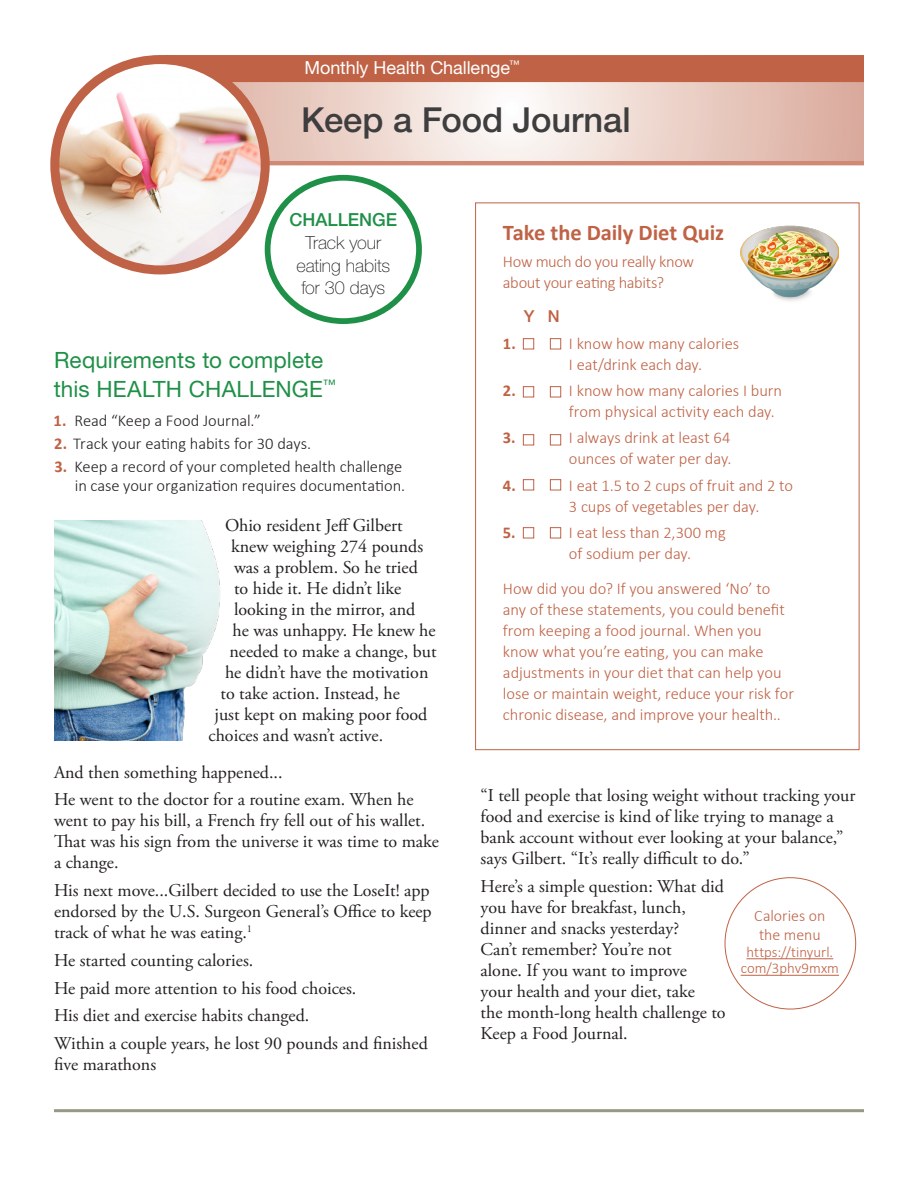
<style>
.page{position:relative;width:918px;height:1188px;background:#fff}
.page>*{position:absolute;margin:0;border:0;box-sizing:border-box;transform-origin:0 0}
.HC_TITLE{font:500 34.5px "Helvetica Neue LT Std";letter-spacing:-.005em;color:#3e3e3f}
.t1{font:22.5px/28.5px "Helvetica Neue LT Std";letter-spacing:.005em;color:#1f9047}
.Subhead{font:700 22.5px "Calibri";letter-spacing:-.005em;color:#bf6245}
.t2{font:18px/21px "Adobe Garamond Pro";color:#231f20}
.HC_Circle_Text{font:100 18px/22.5px "Helvetica Neue LT Std";letter-spacing:-.005em;color:#231f20;text-align:center}
.t3{font:18px "Helvetica Neue LT Std";letter-spacing:-.005em;color:#fff}
.t4{font:500 18px "Helvetica Neue LT Std";color:#1f9047}
.Sidebar_number_bulle{font:300 16.5px/21px "Calibri";letter-spacing:-.005em;color:#bf6245}
.t5{font:300 16.5px/19.5px "Calibri";letter-spacing:-.005em;color:#231f20;text-align:right}
.Subhead-2{font:300 16.5px/21px "Calibri";letter-spacing:-.02em;color:#bf6245}
.t6{font:700 16.5px "Calibri";color:#bf6245}
.Subhead-3{font:500 16.5px "Helvetica Neue LT Std";color:#bf6245}
.circle_text{font:300 16.05px/19px "Calibri";color:#bf6245}
.circle_text-2{font:300 15px/16.5px "Calibri";color:#bf6245;text-align:center}
.s1{font-weight:700;color:#bf6245}
</style>
<div class="page">
<hr style="left:54px;top:1109px;width:810px;height:3px;background:#979885">
<svg style="left:270px;top:160px;width:594px;height:5px;fill:#cf8974"></svg>
<svg style="left:225px;top:82px;width:639px;height:78px"></svg>
<div style="left:164px;top:55px;width:700px;height:27px;background:#bf6245"></div>
<div style="left:265px;top:175px;width:157px;height:149px;border:6px solid #1f9047;border-radius:50%"></div>
<img style="left:55px;top:60px;width:210px;height:210px;border-radius:105px">
<div style="left:50px;top:55px;width:220px;height:219px;border:9px solid #bf6245;border-radius:50%"></div>
<img style="left:54px;top:521px;width:166px;height:220px">
<img style="left:740px;top:202px;width:99px;height:99px">
<hr style="left:746px;top:958px;width:87px;height:1px;background:#bf6245">
<hr style="left:741px;top:975px;width:98px;height:1px;background:#bf6245">
<p class="t3" style="left:305px;top:56px;width:216px">Monthly Health Challenge<sup>™</sup></p>
<p class="HC_TITLE" style="left:301px;top:100px;width:331px">Keep a Food Journal</p>
<p class="t4" style="left:289px;top:208px;width:109px">CHALLENGE</p>
<p class="HC_Circle_Text" style="left:296px;top:231px;width:95px">Track your eating habits for 30 days</p>
<p class="t1" style="left:54px;top:346px;width:284px">Requirements to complete this HEALTH CHALLENGE<sup>™</sup></p>
<p class="t5" style="left:54px;top:411px;width:209px"><span class="s1">1.</span> Read “Keep a Food Journal.”</p>
<p class="t5" style="left:54px;top:433px;width:258px"><span class="s1">2.</span> Track your eating habits for 30 days.</p>
<p class="t5" style="left:55px;top:456px;width:352px"><span class="s1">3.</span> Keep a record of your completed health challenge in case your organization requires documentation.</p>
<p class="t2" style="left:225px;top:515px;width:179px">Ohio resident Jeff Gilbert</p>
<p class="t2" style="left:231px;top:536px;width:194px">knew weighing 274 pounds</p>
<p class="t2" style="left:234px;top:557px;width:185px">was a problem. So he tried</p>
<p class="t2" style="left:234px;top:578px;width:169px">to hide it. He didn’t like</p>
<p class="t2" style="left:234px;top:599px;width:183px">looking in the mirror, and</p>
<p class="t2" style="left:232px;top:620px;width:205px">he was unhappy. He knew he</p>
<p class="t2" style="left:230px;top:641px;width:209px">needed to make a change, but</p>
<p class="t2" style="left:225px;top:662px;width:205px">he didn’t have the motivation</p>
<p class="t2" style="left:220px;top:683px;width:181px">to take action. Instead, he</p>
<p class="t2" style="left:214px;top:704px;width:214px">just kept on making poor food</p>
<p class="t2" style="left:208px;top:725px;width:176px">choices and wasn’t active.</p>
<p class="t2" style="left:54px;top:762px;width:230px">And then something happened...</p>
<p class="t2" style="left:54px;top:790px;width:387px">He went to the doctor for a routine exam. When he went to pay his bill, a French fry fell out of his wallet.<br>That was his sign from the universe it was time to make a change.</p>
<p class="t2" style="left:54px;top:881px;width:379px;text-align:justify">His next move...Gilbert decided to use the LoseIt! app endorsed by the U.S. Surgeon General’s Office to keep track of what he was eating.<sup>1</sup></p>
<p class="t2" style="left:54px;top:950px;width:201px">He started counting calories.</p>
<p class="t2" style="left:54px;top:978px;width:304px">He paid more attention to his food choices.</p>
<p class="t2" style="left:54px;top:1006px;width:257px">His diet and exercise habits changed.</p>
<p class="t2" style="left:54px;top:1034px;width:375px">Within a couple years, he lost 90 pounds and finished five marathons</p>
<p class="Subhead" style="left:503px;top:217px;width:223px">Take the Daily Diet Quiz</p>
<p class="Subhead-2" style="left:503px;top:251px;width:193px">How much do you really know about your eating habits?</p>
<p class="Subhead-3" style="left:524px;top:307px;width:37px">Y N</p>
<p class="t6" style="left:503px;top:332px;width:60px">1. ■ ■</p>
<p class="Sidebar_number_bulle" style="left:569px;top:333px;width:172px">I know how many calories<br>I eat/drink each day.</p>
<p class="t6" style="left:503px;top:379px;width:60px">2. ■ ■</p>
<p class="Sidebar_number_bulle" style="left:569px;top:380px;width:215px">I know how many calories I burn from physical activity each day.</p>
<p class="t6" style="left:503px;top:426px;width:60px">3. ■ ■</p>
<p class="Sidebar_number_bulle" style="left:569px;top:427px;width:164px">I always drink at least 64 ounces of water per day.</p>
<p class="t6" style="left:503px;top:474px;width:60px">4. ■ ■</p>
<p class="Sidebar_number_bulle" style="left:569px;top:475px;width:226px">I eat 1.5 to 2 cups of fruit and 2 to<br>3 cups of vegetables per day.</p>
<p class="t6" style="left:503px;top:521px;width:60px">5. ■ ■</p>
<p class="Sidebar_number_bulle" style="left:569px;top:522px;width:158px">I eat less than 2,300 mg of sodium per day.</p>
<p class="Sidebar_number_bulle" style="left:503px;top:578px;width:293px">How did you do? If you answered ‘No’ to any of these statements, you could benefit from keeping a food journal. When you know what you’re eating, you can make adjustments in your diet that can help you lose or maintain weight, reduce your risk for chronic disease, and improve your health..</p>
<p class="t2" style="left:481px;top:785px;width:376px">“I tell people that losing weight without tracking your food and exercise is kind of like trying to manage a bank account without ever looking at your balance,” says Gilbert. “It’s really difficult to do.”</p>
<p class="t2" style="left:481px;top:876px;width:247px">Here’s a simple question: What did you have for breakfast, lunch, dinner and snacks yesterday?<br>Can’t remember? You’re not<br>alone. If you want to improve<br>your health and your diet, take<br>the month-long health challenge to<br>Keep a Food Journal.</p>
<p class="circle_text" style="left:754px;top:906px;width:73px">Calories on the menu</p>
<p class="circle_text-2" style="left:741px;top:943px;width:100px">https://tinyurl. com/3phv9mxm</p>
</div>
